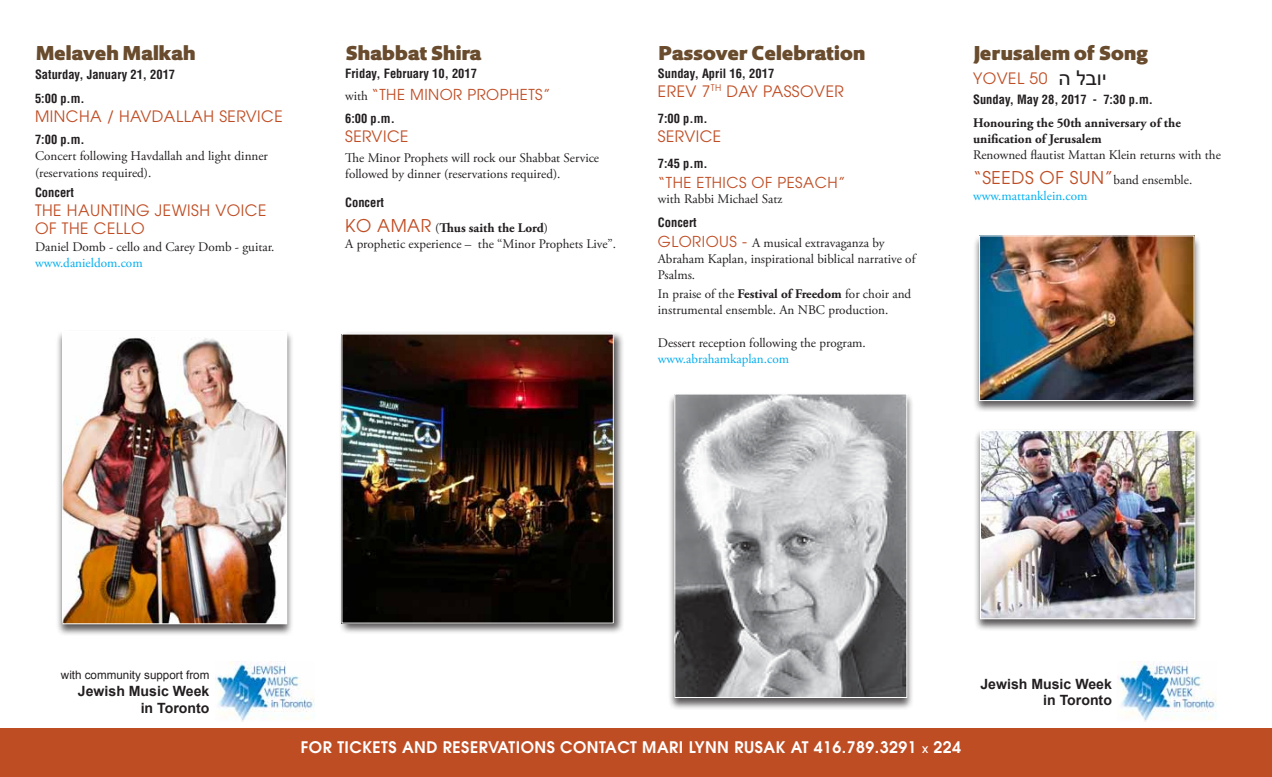
<style>
.page{position:relative;width:1272px;height:777px;background:#fff}
.page>*{position:absolute;margin:0;border:0;box-sizing:border-box;transform-origin:0 0}
.t1{font:20.38px "Arial Hebrew";color:#231f20}
.t2{font:700 20px "OPTI Phillip";color:#694b2d}
.t3{font:600 15.88px "Avant Garde";letter-spacing:.03em;color:#fff}
.t4{font:15.62px "Avant Garde";letter-spacing:.03em;color:#bf4d24}
.t5{font:15px "Avant Garde";letter-spacing:.03em;color:#bf4d24}
.t6{font:700 14.12px/16.9px "Arial";color:#231f20;text-align:right}
.t7{font:13.12px/16.2px "Adobe Garamond Pro";color:#231f20}
.t8{font:13.12px "Adobe Garamond Pro";color:#00aeef}
.t9{font:700 13.12px/16.2px "Adobe Garamond Pro";color:#231f20}
.t10{font:700 condensed 12.5px/23.8px "Helvetica";color:#231f20}
.t11{font:11.62px "Arial";color:#231f20}
.s1{font-family:"Adobe Garamond Pro";font-size:13.12px;color:#231f20}
.s2{font-family:"Avant Garde";font-size:17.5px;color:#bf4d24}
.s3{font-weight:700}
.s4{font-family:"Avant Garde";font-size:15px;color:#bf4d24}
.s5{font-size:9px}
</style>
<div class="page">
<div style="left:0;top:728px;width:1271px;height:48px;background:#bf4d24"></div>
<div style="left:667px;top:392px;width:246px;height:317px;background:#231f20;opacity:.75"></div>
<img style="left:676px;top:395px;width:229px;height:300px">
<div style="left:674px;top:393px;width:233px;height:304px;border:1px solid #fff"></div>
<div style="left:972px;top:234px;width:228px;height:179px;background:#231f20;opacity:.75"></div>
<img style="left:981px;top:237px;width:211px;height:161px">
<div style="left:979px;top:235px;width:215px;height:165px;border:1px solid #fff"></div>
<div style="left:56px;top:330px;width:238px;height:306px;background:#231f20;opacity:.75"></div>
<img style="left:65px;top:333px;width:220px;height:288px">
<div style="left:63px;top:331px;width:224px;height:292px;border:1px solid #fff"></div>
<div style="left:973px;top:429px;width:228px;height:202px;background:#231f20;opacity:.75"></div>
<img style="left:982px;top:432px;width:211px;height:184px">
<div style="left:980px;top:430px;width:215px;height:188px;border:1px solid #fff"></div>
<img style="left:215px;top:661px;width:99px;height:60px">
<div style="left:339px;top:331px;width:285px;height:303px;background:#231f20;opacity:.75"></div>
<img style="left:343px;top:335px;width:268px;height:286px">
<img style="left:1117px;top:661px;width:99px;height:60px">
<h2 class="t2" style="left:35px;top:41px;width:161px">Melaveh Malkah</h2>
<p class="t10" style="left:35px;top:63px;width:142px">Saturday, January 21, 2017<br>5:00 p.m.</p>
<p class="t4" style="left:35px;top:107px;width:12px">MINCHA</p>
<p class="t4" style="left:107px;top:107px;width:24px">/ HAV</p>
<p class="t4" style="left:152px;top:107px;width:23px">DALLAH</p>
<p class="t4" style="left:219px;top:107px;width:37px">SE RVICE</p>
<p class="t10" style="left:35px;top:128px;width:51px">7:00 p.m.</p>
<p class="t7" style="left:35px;top:148px;width:234px">Concert following Havdallah and light dinner (reservations required).</p>
<p class="t10" style="left:35px;top:180px;width:40px">Concert</p>
<p class="t4" style="left:35px;top:200px;width:44px">THE HAUNTING</p>
<p class="t4" style="left:155px;top:200px;width:10px">JEWISH</p>
<p class="t4" style="left:215px;top:200px;width:11px">VOICE</p>
<p class="t4" style="left:35px;top:219px;width:37px">OF THE</p>
<p class="t4" style="left:94px;top:219px;width:11px">CELLO</p>
<p class="t7" style="left:35px;top:238px;width:241px">Daniel Domb - cello and Carey Domb - guitar.</p>
<p class="t8" style="left:35px;top:255px;width:109px">www.danieldom.com</p>
<h2 class="t2" style="left:345px;top:41px;width:137px">Shabbat Shira</h2>
<p class="t10" style="left:345px;top:61px;width:133px">Friday, February 10, 2017</p>
<p class="t5" style="left:345px;top:86px;width:77px"><span class="s1">with</span> “THE MINO</p>
<p class="t5" style="left:453px;top:86px;width:44px">R PROPHETS</p>
<p class="t5" style="left:543px;top:86px;width:9px">”</p>
<p class="t10" style="left:345px;top:106px;width:51px">6:00 p.m.</p>
<p class="t4" style="left:345px;top:127px;width:37px">SE RVICE</p>
<p class="t7" style="left:345px;top:150px;width:255px">The Minor Prophets will rock our Shabbat Service followed by dinner (reservations required).</p>
<p class="t10" style="left:345px;top:190px;width:40px">Concert</p>
<p class="t7" style="left:345px;top:220px;width:272px"><span class="s2">KO AMAR</span> (<span class="s3">Thus saith the Lord</span>)<br>A prophetic experience – the “Minor Prophets Live”.</p>
<h2 class="t2" style="left:658px;top:41px;width:208px">Passover Celebration</h2>
<p class="t10" style="left:658px;top:61px;width:118px">Sunday, April 16, 2017</p>
<p class="t4" style="left:658px;top:82px;width:125px">EREV 7<sup>TH</sup> DAY PASSOVE</p>
<p class="t4" style="left:834px;top:82px;width:11px">R</p>
<p class="t10" style="left:658px;top:106px;width:51px">7:00 p.m.</p>
<p class="t4" style="left:658px;top:127px;width:37px">SE RVICE</p>
<p class="t10" style="left:658px;top:151px;width:51px">7:45 p.m.</p>
<p class="t5" style="left:658px;top:173px;width:57px">“THE ETHICS</p>
<p class="t5" style="left:751px;top:173px;width:46px">OF PESACH</p>
<p class="t5" style="left:838px;top:173px;width:9px">”</p>
<p class="t7" style="left:658px;top:191px;width:126px">with Rabbi Michael Satz</p>
<p class="t10" style="left:658px;top:210px;width:40px">Concert</p>
<p class="t7" style="left:658px;top:235px;width:259px"><span class="s4">GLORIOUS -</span> A musical extravaganza by<br>Abraham Kaplan, inspirational biblical narrative of<br>Psalms.</p>
<p class="t7" style="left:657px;top:286px;width:255px">In praise of the <span class="s3">Festival of Freedom</span> for choir and instrumental ensemble. An NBC production.</p>
<p class="t7" style="left:657px;top:335px;width:209px">Dessert reception following the program.</p>
<p class="t8" style="left:657px;top:351px;width:133px">www.abrahamkaplan.com</p>
<h2 class="t2" style="left:972px;top:41px;width:176px">Jerusalem of Song</h2>
<p class="t4" style="left:972px;top:69px;width:76px">YOVEL 50</p>
<p class="t10" style="left:972px;top:88px;width:181px">Sunday, May 28, 2017 - 7:30 p.m.</p>
<p class="t9" style="left:972px;top:115px;width:209px">Honouring the 50th anniversary of the unification of Jerusalem</p>
<p class="t7" style="left:972px;top:143px;width:249px;line-height:25px">Renowned flautist Mattan Klein returns with the <span class="s2">“SEE DS OF SUN ”</span>band ensemble.</p>
<p class="t8" style="left:972px;top:188px;width:116px">www.mattanklein.com</p>
<h1 class="t1" style="left:1058px;top:70px;width:50px">ה י ובל</h1>
<p class="t11" style="left:61px;top:668px;width:150px">with community support from</p>
<p class="t6" style="left:78px;top:682px;width:133px">Jewish Music Week in Toronto</p>
<p class="t3" style="left:301px;top:736px;width:284px">FOR TICKETS AND RESERVATIONS CONTA</p>
<p class="t3" style="left:617px;top:736px;width:149px">CT MARI LYNN RUSAK</p>
<p class="t3" style="left:790px;top:736px;width:172px">AT 416.789.3291 <span class="s5">X</span> 224</p>
<p class="t6" style="left:980px;top:674px;width:133px">Jewish Music Week in Toronto</p>
</div>
